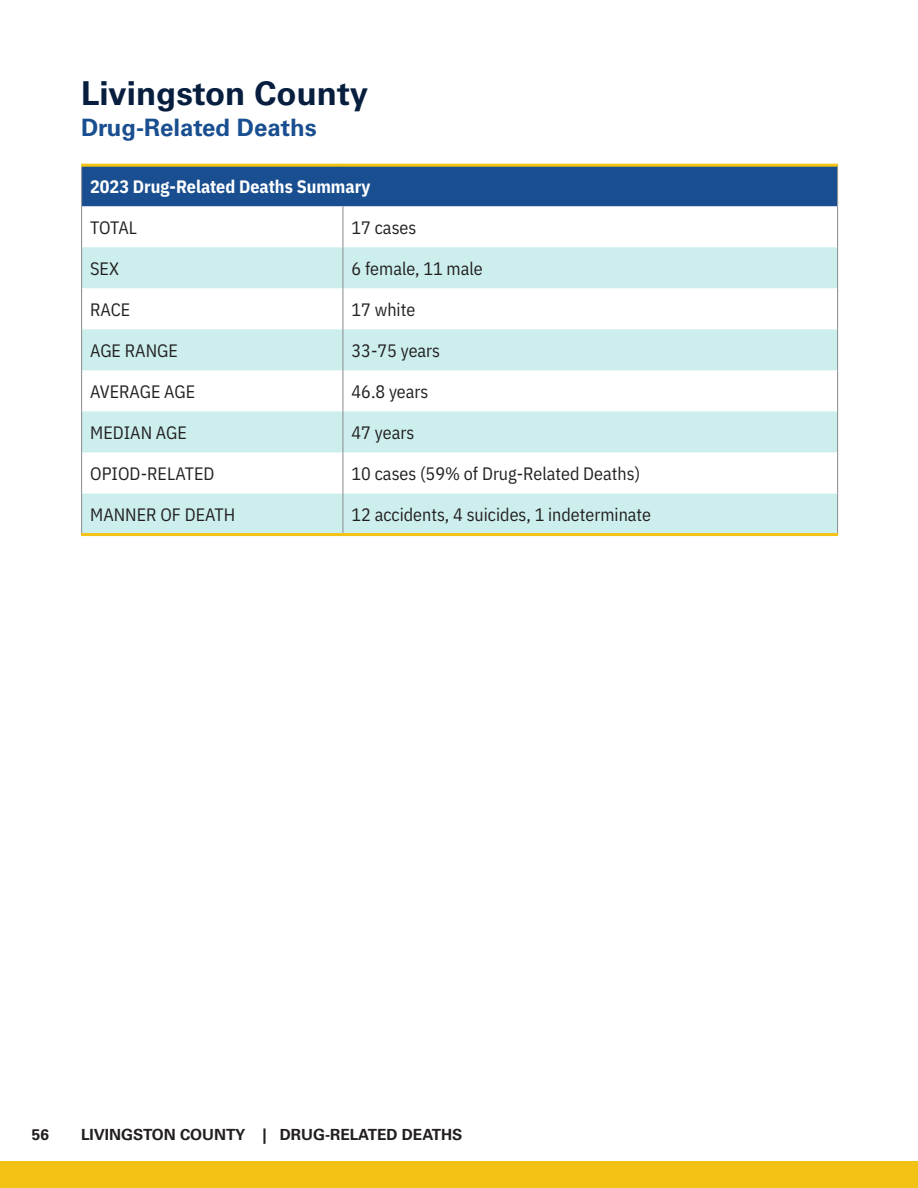
<style>
.page{position:relative;width:918px;height:1188px;background:#fff}
.page>*{position:absolute;margin:0;border:0;box-sizing:border-box;transform-origin:0 0}
._2__Paragraph_Header__Michigan_Blue{font:700 33px "Univers LT Pro 65";color:#071e3f}
._2__Paragraph_Header__South_U_Blue{font:700 24px "Univers LT Pro 65";color:#194f90}
.body_text{font:18px "IBM Plex Sans Cond";color:#231f20}
.Table_Header{font:700 18px "IBM Plex Sans Cond";color:#fff}
.t1{font:700 15.3px "Univers LT Std";color:#231f20}
</style>
<div class="page">
<div style="left:0;top:1161px;width:918px;height:27px;background:#f2c315"></div>
<div style="left:82px;top:165px;width:756px;height:41px;background:#194f90"></div>
<svg style="left:82px;top:247px;width:755px;height:286px;fill:#ccefee"></svg>
<hr style="left:81px;top:167px;width:1px;height:39px;background:#939598">
<hr style="left:81px;top:164px;width:262px;height:3px;background:#f2c315">
<hr style="left:343px;top:164px;width:495px;height:3px;background:#f2c315">
<hr style="left:837px;top:167px;width:1px;height:39px;background:#939598">
<hr style="left:81px;top:494px;width:1px;height:39px;background:#939598">
<hr style="left:342px;top:494px;width:1px;height:39px;background:#939598">
<hr style="left:837px;top:494px;width:1px;height:39px;background:#939598">
<hr style="left:81px;top:533px;width:262px;height:3px;background:#f2c315">
<hr style="left:343px;top:533px;width:495px;height:3px;background:#f2c315">
<hr style="left:81px;top:206px;width:1px;height:41px;background:#939598">
<hr style="left:81px;top:288px;width:1px;height:41px;background:#939598">
<hr style="left:81px;top:370px;width:1px;height:41px;background:#939598">
<hr style="left:81px;top:452px;width:1px;height:42px;background:#939598">
<hr style="left:342px;top:206px;width:1px;height:41px;background:#939598">
<hr style="left:837px;top:206px;width:1px;height:41px;background:#939598">
<hr style="left:342px;top:288px;width:1px;height:41px;background:#939598">
<hr style="left:837px;top:288px;width:1px;height:41px;background:#939598">
<hr style="left:342px;top:370px;width:1px;height:41px;background:#939598">
<hr style="left:837px;top:370px;width:1px;height:41px;background:#939598">
<hr style="left:342px;top:452px;width:1px;height:42px;background:#939598">
<hr style="left:837px;top:452px;width:1px;height:42px;background:#939598">
<hr style="left:81px;top:411px;width:1px;height:41px;background:#939598">
<hr style="left:342px;top:411px;width:1px;height:41px;background:#939598">
<hr style="left:837px;top:411px;width:1px;height:41px;background:#939598">
<hr style="left:81px;top:329px;width:1px;height:41px;background:#939598">
<hr style="left:342px;top:329px;width:1px;height:41px;background:#939598">
<hr style="left:837px;top:329px;width:1px;height:41px;background:#939598">
<hr style="left:81px;top:247px;width:1px;height:41px;background:#939598">
<hr style="left:342px;top:247px;width:1px;height:41px;background:#939598">
<hr style="left:837px;top:247px;width:1px;height:41px;background:#939598">
<p class="_2__Paragraph_Header__Michigan_Blue" style="left:81px;top:74px;width:289px">Livingston County</p>
<p class="_2__Paragraph_Header__South_U_Blue" style="left:81px;top:113px;width:237px">Drug-Related Deaths</p>
<p class="Table_Header" style="left:90px;top:172px;width:282px">2023 Drug-Related Deaths Summary</p>
<p class="body_text" style="left:90px;top:214px;width:48px">TOTAL</p>
<p class="body_text" style="left:352px;top:214px;width:66px">17 cases</p>
<p class="body_text" style="left:90px;top:255px;width:30px">SEX</p>
<p class="body_text" style="left:352px;top:255px;width:133px">6 female, 11 male</p>
<p class="body_text" style="left:90px;top:296px;width:42px">RACE</p>
<p class="body_text" style="left:352px;top:296px;width:65px">17 white</p>
<p class="body_text" style="left:90px;top:337px;width:89px">AGE RANGE</p>
<p class="body_text" style="left:352px;top:337px;width:90px">33-75 years</p>
<p class="body_text" style="left:90px;top:378px;width:106px">AVERAGE AGE</p>
<p class="body_text" style="left:352px;top:378px;width:78px">46.8 years</p>
<p class="body_text" style="left:90px;top:419px;width:98px">MEDIAN AGE</p>
<p class="body_text" style="left:352px;top:419px;width:64px">47 years</p>
<p class="body_text" style="left:90px;top:460px;width:126px">OPIOD-RELATED</p>
<p class="body_text" style="left:352px;top:460px;width:290px">10 cases (59% of Drug-Related Deaths)</p>
<p class="body_text" style="left:90px;top:501px;width:147px">MANNER OF DEATH</p>
<p class="body_text" style="left:352px;top:501px;width:301px">12 accidents, 4 suicides, 1 indeterminate</p>
<p class="t1" style="left:32px;top:1125px;width:19px">56</p>
<p class="t1" style="left:81px;top:1125px;width:64px">LIVINGSTON</p>
<p class="t1" style="left:180px;top:1125px;width:171px">COUNTY | DRUG-RELATED</p>
<p class="t1" style="left:402px;top:1125px;width:22px">DEATHS</p>
</div>
